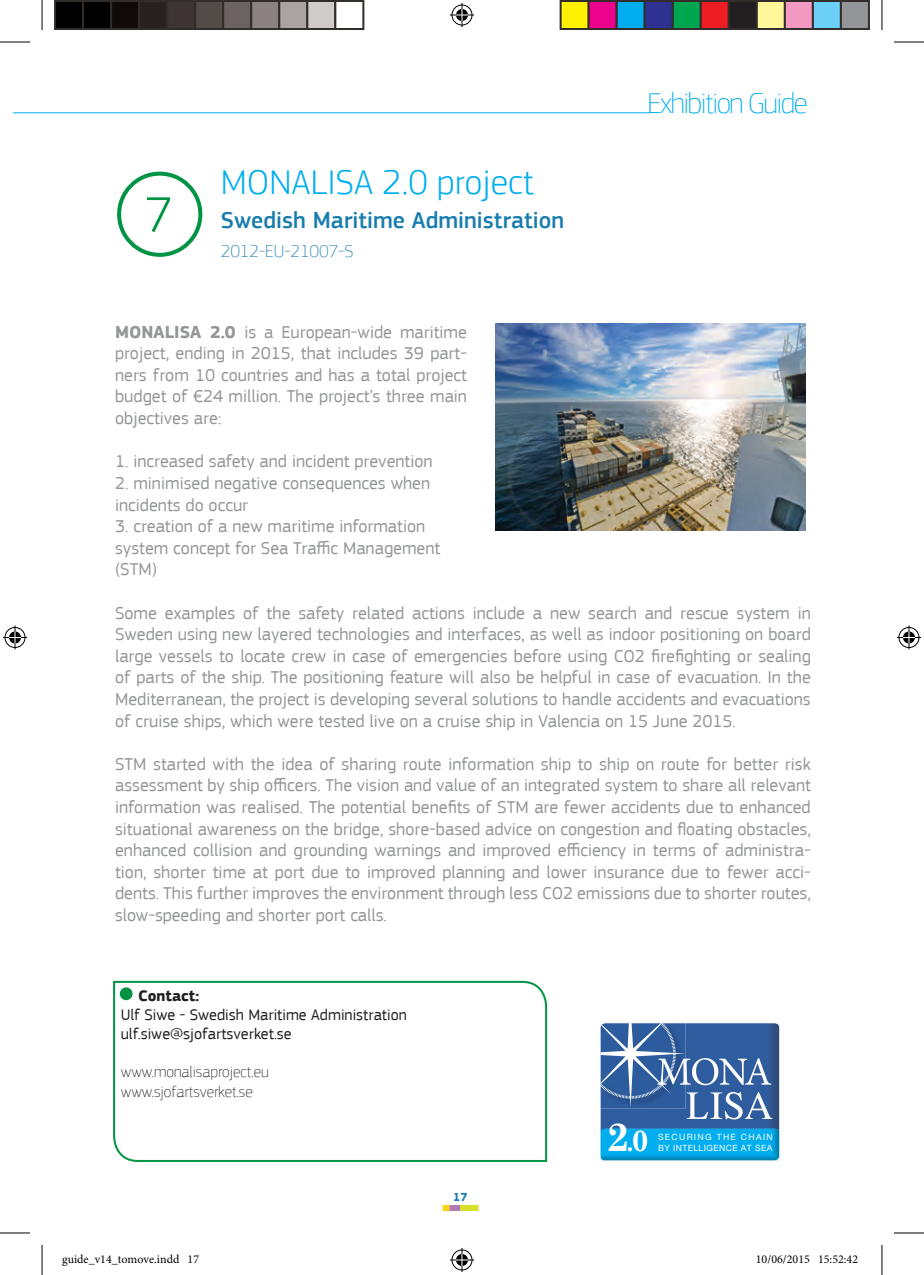
<style>
.page{position:relative;width:924px;height:1275px;background:#fff}
.page>*{position:absolute;margin:0;border:0;box-sizing:border-box;transform-origin:0 0}
.t1{font:300 52px "EC Square Sans Pro";color:#009444}
.t2{font:700 39.6px "Century Schoolbook";color:#fff}
.t3{font:300 36px "EC Square Sans Pro";color:#00aeef}
.t4{font:100 30px "EC Square Sans Pro";letter-spacing:-.05em;color:#00aeef}
.t5{font:500 24px "EC Square Sans Pro";color:#187dae}
.text1{font:18px/21.6px "EC Square Sans Pro";color:#949698;text-align:justify}
.t6{font:100 18px "EC Square Sans Pro";color:#187dae}
.t7{font:16px "EC Square Sans Pro";color:#231f20}
.t8{font:100 16px "EC Square Sans Pro";color:#231f20}
.t9{font:700 16px "EC Square Sans Pro";color:#231f20}
.t10{font:12px "Minion Pro";color:#000}
.t11{font:700 12px "EC Square Sans Pro";color:#187dae}
.t12{font:8.6px/10.8px "Helvetica Neue";letter-spacing:.045em;color:#fff}
.s1{font-weight:700}
.s2{font-size:25.2px}
.s3{font-size:29.6px}
</style>
<div class="page">
<div style="left:442px;top:1205px;width:18px;height:6px;background:#ffd21b"></div>
<div style="left:449px;top:1205px;width:19px;height:6px;background:#b17bb6"></div>
<div style="left:460px;top:1205px;width:18px;height:6px;background:#d6df2a"></div>
<hr style="left:779px;top:1023px;width:1px;height:136px;background:#354e74">
<svg style="left:600px;top:1022px;width:179px;height:139px;background:#3d80b9"></svg>
<svg style="left:113px;top:980px;width:435px;height:182px"></svg>
<div style="left:120px;top:987px;width:12px;height:13px;background:#009444;border-radius:50%"></div>
<img style="left:495px;top:323px;width:310px;height:208px">
<div style="left:117px;top:172px;width:85px;height:85px;border:4px solid #009444;border-radius:50%"></div>
<hr style="left:14px;top:112px;width:636px;height:1px;background:#00aeef">
<hr style="left:0;top:42px;width:30px;height:1px;background:#000">
<hr style="left:893px;top:42px;width:30px;height:1px;background:#000">
<hr style="left:0;top:1232px;width:30px;height:1px;background:#000">
<hr style="left:893px;top:1232px;width:30px;height:1px;background:#000">
<hr style="left:42px;top:0;width:1px;height:30px;background:#000">
<hr style="left:42px;top:1245px;width:1px;height:30px;background:#000">
<hr style="left:881px;top:0;width:1px;height:30px;background:#000">
<hr style="left:881px;top:1245px;width:1px;height:30px;background:#000">
<svg style="left:450px;top:3px;width:24px;height:24px"></svg>
<svg style="left:450px;top:1248px;width:24px;height:24px"></svg>
<svg style="left:3px;top:625px;width:24px;height:24px"></svg>
<svg style="left:897px;top:625px;width:23px;height:24px"></svg>
<div style="left:55px;top:1px;width:28px;height:28px;background:#000"></div>
<div style="left:54px;top:0;width:30px;height:30px;border:2px solid #322c2a"></div>
<div style="left:83px;top:1px;width:28px;height:28px;background:#000"></div>
<div style="left:82px;top:0;width:30px;height:30px;border:2px solid #322c2a"></div>
<div style="left:111px;top:1px;width:28px;height:28px;background:#100b08"></div>
<div style="left:110px;top:0;width:30px;height:30px;border:2px solid #322c2a"></div>
<div style="left:139px;top:1px;width:28px;height:28px;background:#27211f"></div>
<div style="left:138px;top:0;width:30px;height:30px;border:2px solid #322c2a"></div>
<div style="left:167px;top:1px;width:28px;height:28px;background:#3c3533"></div>
<div style="left:166px;top:0;width:30px;height:30px;border:2px solid #322c2a"></div>
<div style="left:195px;top:1px;width:28px;height:28px;background:#534b48"></div>
<div style="left:194px;top:0;width:30px;height:30px;border:2px solid #322c2a"></div>
<div style="left:223px;top:1px;width:28px;height:28px;background:#6b6361"></div>
<div style="left:222px;top:0;width:30px;height:30px;border:2px solid #322c2a"></div>
<div style="left:251px;top:1px;width:28px;height:28px;background:#898280"></div>
<div style="left:250px;top:0;width:30px;height:30px;border:2px solid #322c2a"></div>
<div style="left:279px;top:1px;width:28px;height:28px;background:#a9a3a2"></div>
<div style="left:278px;top:0;width:30px;height:30px;border:2px solid #322c2a"></div>
<div style="left:307px;top:1px;width:28px;height:28px;background:#cecbca"></div>
<div style="left:306px;top:0;width:30px;height:30px;border:2px solid #322c2a"></div>
<div style="left:334px;top:0;width:30px;height:30px;border:2px solid #322c2a"></div>
<div style="left:560px;top:1px;width:28px;height:28px;background:#fff101"></div>
<div style="left:559px;top:0;width:30px;height:30px;border:2px solid #322c2a"></div>
<div style="left:588px;top:1px;width:28px;height:28px;background:#ed028c"></div>
<div style="left:587px;top:0;width:30px;height:30px;border:2px solid #322c2a"></div>
<div style="left:616px;top:1px;width:28px;height:28px;background:#00aeef"></div>
<div style="left:615px;top:0;width:30px;height:30px;border:2px solid #322c2a"></div>
<div style="left:644px;top:1px;width:28px;height:28px;background:#2e3092"></div>
<div style="left:643px;top:0;width:30px;height:30px;border:2px solid #322c2a"></div>
<div style="left:672px;top:1px;width:28px;height:28px;background:#00a54f"></div>
<div style="left:671px;top:0;width:30px;height:30px;border:2px solid #322c2a"></div>
<div style="left:700px;top:1px;width:28px;height:28px;background:#ee1d23"></div>
<div style="left:699px;top:0;width:30px;height:30px;border:2px solid #322c2a"></div>
<div style="left:728px;top:1px;width:28px;height:28px;background:#231f20"></div>
<div style="left:727px;top:0;width:30px;height:30px;border:2px solid #322c2a"></div>
<div style="left:756px;top:1px;width:28px;height:28px;background:#fff79a"></div>
<div style="left:755px;top:0;width:30px;height:30px;border:2px solid #322c2a"></div>
<div style="left:784px;top:1px;width:28px;height:28px;background:#f499c2"></div>
<div style="left:783px;top:0;width:30px;height:30px;border:2px solid #322c2a"></div>
<div style="left:812px;top:1px;width:28px;height:28px;background:#6bcff6"></div>
<div style="left:811px;top:0;width:30px;height:30px;border:2px solid #322c2a"></div>
<div style="left:840px;top:1px;width:28px;height:28px;background:#939598"></div>
<div style="left:839px;top:0;width:30px;height:30px;border:2px solid #322c2a"></div>
<p class="t1" style="left:145px;top:184px;width:30px">7</p>
<p class="t3" style="left:221px;top:161px;width:314px">MONALISA 2.0 project</p>
<p class="t5" style="left:221px;top:206px;width:344px">Swedish Maritime Administration</p>
<p class="t6" style="left:221px;top:241px;width:134px">2012-EU-21007-S</p>
<h3 class="t4" style="left:647px;top:86px;width:161px">Exhibition Guide</h3>
<p class="text1" style="left:115px;top:321px;width:353px"><span class="s1">MONALISA 2.0</span> is a European-wide maritime project, ending in 2015, that includes 39 part&shy;ners from 10 countries and has a total project budget of €24 million. The project’s three main objectives are:</p>
<p class="text1" style="left:115px;top:451px;width:319px">1. increased safety and incident prevention</p>
<p class="text1" style="left:115px;top:472px;width:316px">2. minimised negative consequences when incidents do occur</p>
<p class="text1" style="left:115px;top:515px;width:326px;text-align:left">3. creation of a new maritime information system concept for Sea Traffic Management (STM)</p>
<p class="text1" style="left:115px;top:602px;width:697px">Some examples of the safety related actions include a new search and rescue system in Sweden using new layered technologies and interfaces, as well as indoor positioning on board large vessels to locate crew in case of emergencies before using CO2 firefighting or sealing of parts of the ship. The positioning feature will also be helpful in case of evacuation. In the Mediterranean, the project is developing several solutions to handle accidents and evacuations of cruise ships, which were tested live on a cruise ship in Valencia on 15 June 2015.</p>
<p class="text1" style="left:115px;top:753px;width:697px">STM started with the idea of sharing route information ship to ship on route for better risk assessment by ship officers. The vision and value of an integrated system to share all relevant information was realised. The potential benefits of STM are fewer accidents due to enhanced situational awareness on the bridge, shore-based advice on congestion and floating obstacles, enhanced collision and grounding warnings and improved efficiency in terms of administra&shy;tion, shorter time at port due to improved planning and lower insurance due to fewer acci&shy;dents. This further improves the environment through less CO2 emissions due to shorter routes, slow-speeding and shorter port calls.</p>
<p class="t9" style="left:138px;top:985px;width:62px">Contact:</p>
<p class="t7" style="left:121px;top:1005px;width:287px">Ulf Siwe - Swedish Maritime Administration</p>
<p class="t7" style="left:121px;top:1024px;width:172px">ulf.siwe@sjofartsverket.se</p>
<p class="t8" style="left:121px;top:1062px;width:149px">www.monalisaproject.eu</p>
<p class="t8" style="left:121px;top:1082px;width:133px">www.sjofartsverket.se</p>
<p class="t11" style="left:453px;top:1190px;width:16px">17</p>
<p class="t2" style="left:606px;top:1112px;width:44px">2<span class="s2">.</span><span class="s3">0</span></p>
<p class="t12" style="left:657px;top:1131px;width:116px">SECURING THE CHAIN<br>BY INTELLIGENCE AT SEA</p>
<p class="t10" style="left:62px;top:1251px;width:138px">guide_v14_tomove.indd 17</p>
<p class="t10" style="left:755px;top:1251px;width:104px">10/06/2015 15:52:42</p>
</div>
